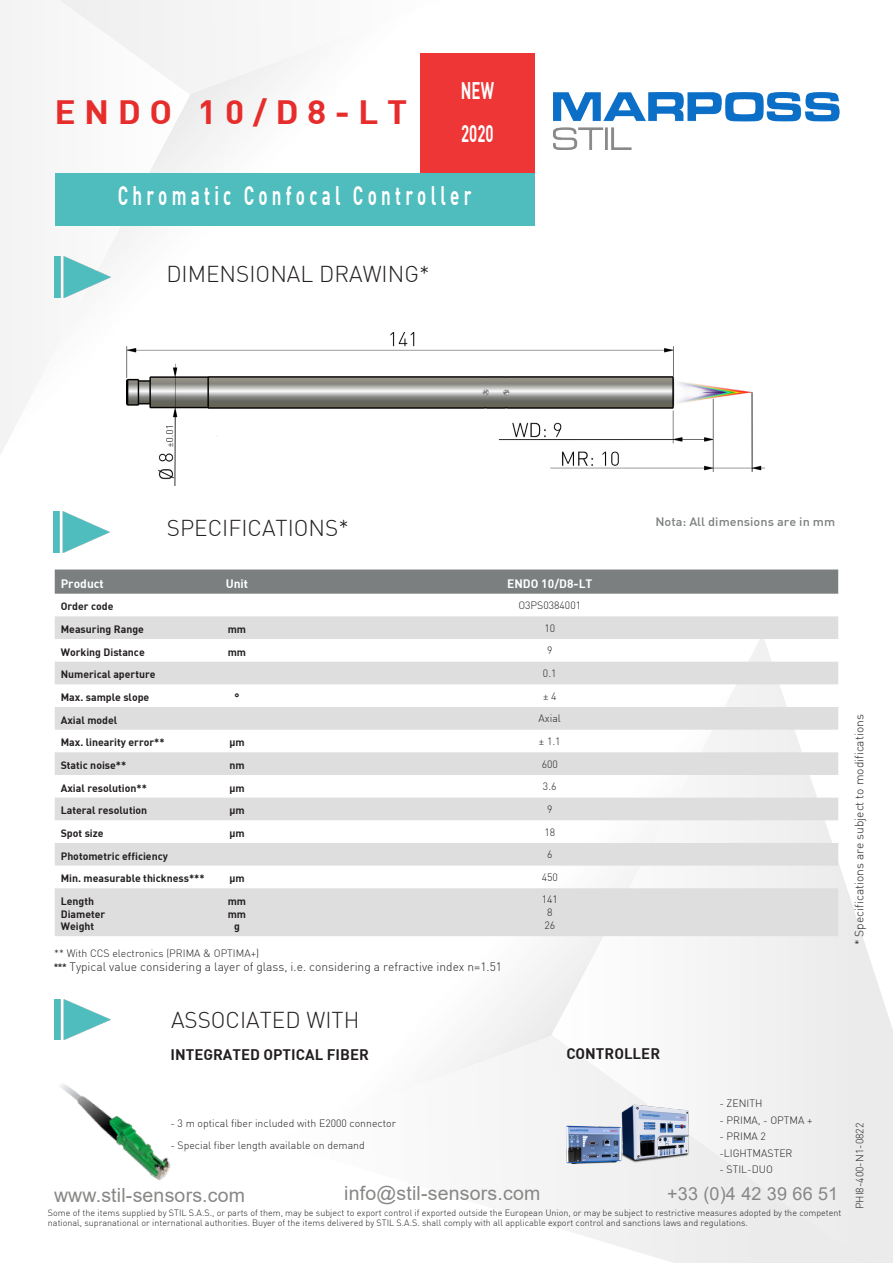
<style>
.page{position:relative;width:893px;height:1263px;background:#fff}
.page>*{position:absolute;margin:0;border:0;box-sizing:border-box;transform-origin:0 0}
.t1{font:33px "DIN Bold";letter-spacing:.24em;color:#e62d2b;scale:1.07 1}
.t2{font:26.25px "DIN Bold";letter-spacing:.25em;color:#fff;scale:.65 1}
.t3{font:23.55px "DIN Bold";color:#fff;scale:.64 1}
.t4{font:300 22.5px "DIN";color:#231f20}
.t5{font:19.5px "Arial";letter-spacing:.01em;color:#878786}
.t6{font:18px "Arial";letter-spacing:.01em;color:#878786}
.t7{font:15px "DIN Bold";color:#231f20}
.t8{font:300 12px "DIN";color:#231f20}
.t9{font:500 12px "DIN";color:#7c7f7f;scale:1.06 1}
.t10{font:12px "DIN Bold";color:#fff}
.t11{font:10.5px "DIN Bold";color:#231f20}
.t12{font:300 10.5px "DIN";color:#231f20}
.t13{font:300 9px/10.8px "DIN";color:#231f20}
.s1{font-family:"Arial";font-weight:700;font-size:10.5px}
</style>
<div class="page">
<img style="left:0;top:0;width:893px;height:1263px">
<img style="left:54px;top:256px;width:56px;height:41px">
<img style="left:53px;top:512px;width:56px;height:41px">
<svg style="left:55px;top:569px;width:783px;height:25px;background:#808383"></svg>
<svg style="left:55px;top:616px;width:783px;height:320px;fill:#dedede"></svg>
<img style="left:126px;top:333px;width:639px;height:153px">
<img style="left:54px;top:999px;width:56px;height:41px">
<img style="left:44px;top:1081px;width:135px;height:101px">
<img style="left:566px;top:1092px;width:123px;height:88px">
<img style="left:554px;top:92px;width:285px;height:58px">
<div style="left:420px;top:53px;width:115px;height:120px;background:#ee3636"></div>
<div style="left:55px;top:174px;width:479px;height:52px;background:#4fbcbd"></div>
<p class="t1" style="left:54px;top:91px;width:331px">ENDO 10/D8-LT</p>
<p class="t3" style="left:461px;top:75px;width:53px">NEW</p>
<p class="t3" style="left:461px;top:118px;width:52px">2020</p>
<p class="t2" style="left:118px;top:178px;width:546px">Chromatic Confocal Controller</p>
<p class="t4" style="left:166px;top:260px;width:265px">DIMENSIONAL DRAWING*</p>
<p class="t4" style="left:167px;top:514px;width:183px">SPECIFICATIONS*</p>
<p class="t9" style="left:655px;top:514px;width:171px">Nota: All dimensions are in mm</p>
<p class="t10" style="left:61px;top:575px;width:45px">Product</p>
<p class="t10" style="left:226px;top:575px;width:24px">Unit</p>
<p class="t10" style="left:507px;top:575px;width:87px">ENDO 10/D8-LT</p>
<p class="t11" style="left:61px;top:600px;width:54px">Order code</p>
<p class="t12" style="left:518px;top:599px;width:64px">O3PS0384001</p>
<p class="t11" style="left:61px;top:622px;width:85px">Measuring Range</p>
<p class="t11" style="left:228px;top:622px;width:20px">mm</p>
<p class="t12" style="left:544px;top:621px;width:12px">10</p>
<p class="t11" style="left:61px;top:645px;width:86px">Working Distance</p>
<p class="t11" style="left:228px;top:645px;width:20px">mm</p>
<p class="t12" style="left:547px;top:644px;width:7px">9</p>
<p class="t11" style="left:61px;top:668px;width:96px">Numerical aperture</p>
<p class="t12" style="left:543px;top:667px;width:15px">0.1</p>
<p class="t11" style="left:61px;top:690px;width:90px">Max. sample slope</p>
<p class="t11" style="left:234px;top:690px;width:7px">°</p>
<p class="t12" style="left:543px;top:689px;width:15px">± 4</p>
<p class="t11" style="left:61px;top:713px;width:58px">Axial model</p>
<p class="t12" style="left:539px;top:712px;width:24px">Axial</p>
<p class="t11" style="left:61px;top:736px;width:105px">Max. linearity error**</p>
<p class="t11" style="left:229px;top:736px;width:17px">µm</p>
<p class="t12" style="left:539px;top:735px;width:23px">± 1.1</p>
<p class="t11" style="left:61px;top:758px;width:67px">Static noise**</p>
<p class="t11" style="left:229px;top:758px;width:17px">nm</p>
<p class="t12" style="left:542px;top:757px;width:18px">600</p>
<p class="t11" style="left:61px;top:781px;width:88px">Axial resolution**</p>
<p class="t11" style="left:229px;top:781px;width:17px">µm</p>
<p class="t12" style="left:543px;top:780px;width:15px">3.6</p>
<p class="t11" style="left:61px;top:804px;width:88px">Lateral resolution</p>
<p class="t11" style="left:229px;top:804px;width:17px">µm</p>
<p class="t12" style="left:547px;top:803px;width:7px">9</p>
<p class="t11" style="left:61px;top:826px;width:44px">Spot size</p>
<p class="t11" style="left:229px;top:826px;width:17px">µm</p>
<p class="t12" style="left:544px;top:825px;width:12px">18</p>
<p class="t11" style="left:61px;top:849px;width:109px">Photometric efficiency</p>
<p class="t12" style="left:547px;top:848px;width:7px">6</p>
<p class="t11" style="left:61px;top:872px;width:145px">Min. measurable thickness***</p>
<p class="t11" style="left:229px;top:872px;width:17px">µm</p>
<p class="t12" style="left:542px;top:870px;width:18px">450</p>
<p class="t11" style="left:61px;top:894px;width:35px">Length</p>
<p class="t11" style="left:61px;top:907px;width:46px">Diameter</p>
<p class="t11" style="left:61px;top:919px;width:35px">Weight</p>
<p class="t12" style="left:542px;top:893px;width:18px">141</p>
<p class="t12" style="left:547px;top:906px;width:7px">8</p>
<p class="t12" style="left:544px;top:918px;width:12px">26</p>
<p class="t11" style="left:228px;top:894px;width:20px">mm</p>
<p class="t11" style="left:228px;top:907px;width:20px">mm</p>
<p class="t11" style="left:234px;top:919px;width:7px">g</p>
<p class="t12" style="left:54px;top:946px;width:206px">** With CCS electronics (PRIMA &amp; OPTIMA+)</p>
<p class="t8" style="left:54px;top:959px;width:449px"><span class="s1">***</span> Typical value considering a layer of glass, i.e. considering a refractive index n=1.51</p>
<p class="t4" style="left:171px;top:1006px;width:190px">ASSOCIATED WITH</p>
<p class="t7" style="left:171px;top:1045px;width:200px">INTEGRATED OPTICAL FIBER</p>
<p class="t7" style="left:566px;top:1044px;width:95px">CONTROLLER</p>
<p class="t8" style="left:852px;top:945px;width:232px;rotate:-90deg">* Specifications are subject to modifications</p>
<p class="t12" style="left:170px;top:1116px;width:227px">- 3 m optical fiber included with E2000 connector</p>
<p class="t12" style="left:170px;top:1139px;width:196px">- Special fiber length available on demand</p>
<p class="t12" style="left:719px;top:1097px;width:44px">- ZENITH</p>
<p class="t12" style="left:719px;top:1113px;width:95px">- PRIMA, - OPTMA +</p>
<p class="t12" style="left:719px;top:1130px;width:48px">- PRIMA 2</p>
<p class="t12" style="left:719px;top:1146px;width:75px">-LIGHTMASTER</p>
<p class="t12" style="left:719px;top:1163px;width:55px">- STIL-DUO</p>
<p class="t5" style="left:54px;top:1182px;width:193px">www.stil-sensors.com</p>
<p class="t5" style="left:344px;top:1179px;width:197px">info@stil-sensors.com</p>
<p class="t6" style="left:667px;top:1181px;width:173px">+33 (0)4 42 39 66 51</p>
<p class="t13" style="left:48px;top:1207px;width:795px">Some of the items supplied by STIL S.A.S., or parts of them, may be subject to export control if exported outside the European Union, or may be subject to restrictive measures adopted by the competent national, supranational or international authorities. Buyer of the items delivered by STIL S.A.S. shall comply with all applicable export control and sanctions laws and regulations.</p>
<p class="t12" style="left:853px;top:1209px;width:88px;rotate:-90deg">PHI8-400-N1-0822</p>
</div>
